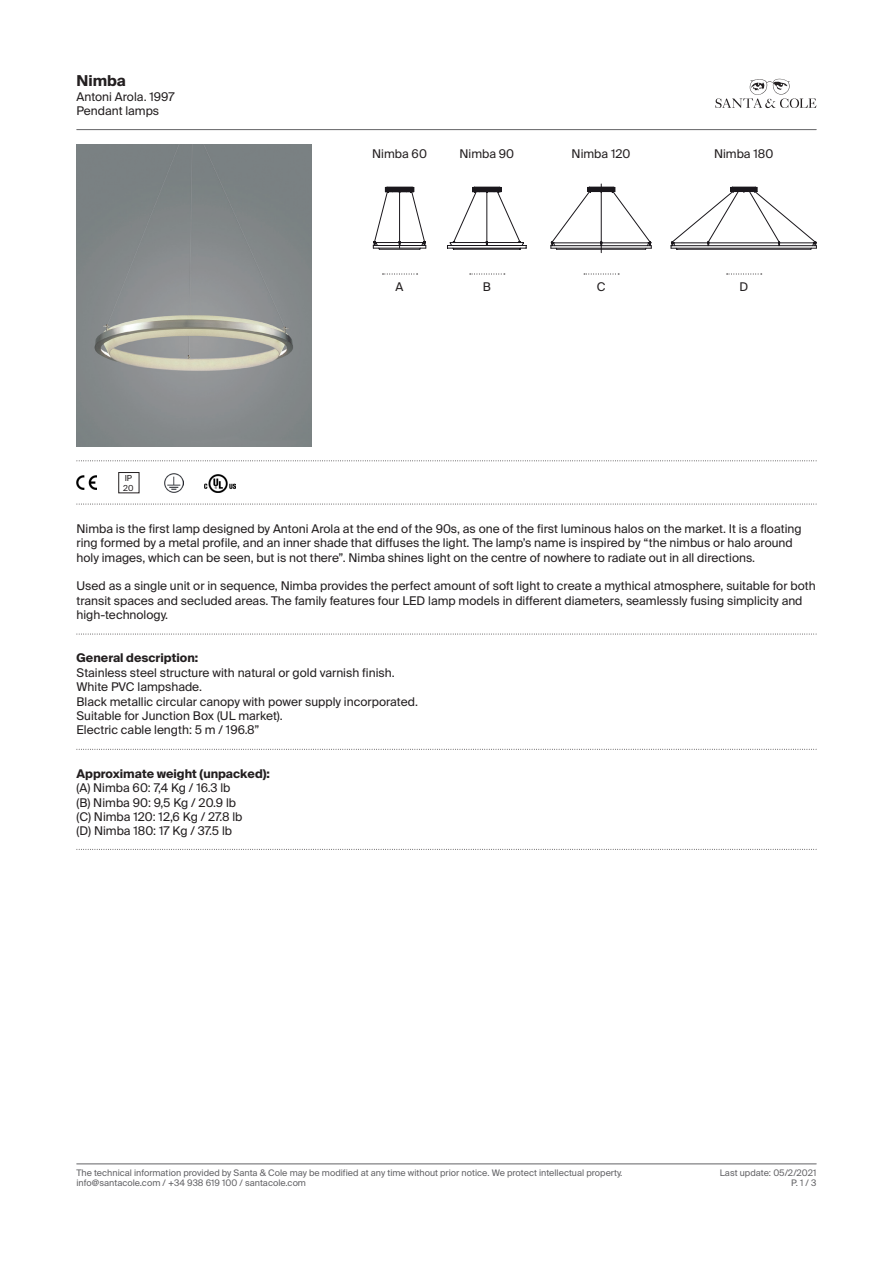
<style>
.page{position:relative;width:893px;height:1263px;background:#fff}
.page>*{position:absolute;margin:0;border:0;box-sizing:border-box;transform-origin:0 0}
.t1{font:700 15px "Suisse Intl";color:#231f20}
.t2{font:12px/14.4px "Suisse Intl";color:#231f20}
.t3{font:700 12px "Suisse Intl";color:#231f20}
.t4{font:9px "Suisse Intl";color:#636366}
.t5{font:8.25px "Suisse Intl";color:#231f20}
.s1{font-weight:700}
</style>
<div class="page">
<svg style="left:715px;top:79px;width:101px;height:29px"></svg>
<hr style="left:77px;top:129px;width:739px;height:1px;background:#636366">
<hr style="left:77px;top:1163px;width:739px;height:1px;background:#636366">
<svg style="left:77px;top:460px;width:740px;height:1px"></svg>
<svg style="left:77px;top:504px;width:740px;height:1px"></svg>
<svg style="left:77px;top:749px;width:740px;height:1px"></svg>
<svg style="left:77px;top:634px;width:740px;height:1px"></svg>
<svg style="left:77px;top:849px;width:740px;height:1px"></svg>
<img style="left:77px;top:475px;width:19px;height:14px">
<img style="left:165px;top:474px;width:18px;height:18px">
<img style="left:205px;top:474px;width:30px;height:19px">
<img style="left:77px;top:144px;width:234px;height:302px">
<svg style="left:382px;top:274px;width:36px;height:1px"></svg>
<svg style="left:470px;top:274px;width:35px;height:1px"></svg>
<svg style="left:584px;top:274px;width:35px;height:1px"></svg>
<svg style="left:727px;top:274px;width:35px;height:1px"></svg>
<svg style="left:671px;top:187px;width:146px;height:63px"></svg>
<hr style="left:601px;top:184px;width:1px;height:69px;background:#1a171c">
<svg style="left:551px;top:187px;width:101px;height:63px"></svg>
<svg style="left:447px;top:187px;width:79px;height:62px"></svg>
<svg style="left:373px;top:187px;width:54px;height:63px"></svg>
<p class="t1" style="left:77px;top:72px;width:51px">Nimba</p>
<p class="t2" style="left:77px;top:89px;width:100px">Antoni Arola. 1997<br>Pendant lamps</p>
<p class="t5" style="left:125px;top:473px;width:9px">IP</p>
<p class="t5" style="left:123px;top:483px;width:12px">20</p>
<p class="t2" style="left:372px;top:147px;width:56px">Nimba 60</p>
<p class="t2" style="left:459px;top:147px;width:56px">Nimba 90</p>
<p class="t2" style="left:572px;top:147px;width:60px">Nimba 120</p>
<p class="t2" style="left:714px;top:147px;width:61px">Nimba 180</p>
<p class="t2" style="left:396px;top:280px;width:9px">A</p>
<p class="t2" style="left:483px;top:280px;width:10px">B</p>
<p class="t2" style="left:597px;top:280px;width:10px">C</p>
<p class="t2" style="left:739px;top:280px;width:10px">D</p>
<p class="t2" style="left:77px;top:521px;width:727px">Nimba is the first lamp designed by Antoni Arola at the end of the 90s, as one of the first luminous halos on the market. It is a floating ring formed by a metal profile, and an inner shade that diffuses the light. The lamp’s name is inspired by “the nimbus or halo around holy images, which can be seen, but is not there”. Nimba shines light on the centre of nowhere to radiate out in all directions.</p>
<p class="t2" style="left:77px;top:579px;width:741px">Used as a single unit or in sequence, Nimba provides the perfect amount of soft light to create a mythical atmosphere, suitable for both transit spaces and secluded areas. The family features four LED lamp models in different diameters, seamlessly fusing simplicity and high-technology.</p>
<p class="t2" style="left:77px;top:651px;width:320px"><span class="s1">General description:<br></span>Stainless steel structure with natural or gold varnish finish.</p>
<p class="t2" style="left:77px;top:680px;width:127px">White PVC lampshade.</p>
<p class="t2" style="left:77px;top:694px;width:343px">Black metallic circular canopy with power supply incorporated.</p>
<p class="t2" style="left:77px;top:709px;width:208px">Suitable for Junction Box (UL market).</p>
<p class="t2" style="left:77px;top:723px;width:184px">Electric cable length: 5 m / 196.8”</p>
<p class="t3" style="left:77px;top:766px;width:195px">Approximate weight (unpacked):</p>
<p class="t2" style="left:77px;top:781px;width:155px">(A) Nimba 60: 7,4 Kg / 16.3 lb</p>
<p class="t2" style="left:77px;top:795px;width:161px">(B) Nimba 90: 9,5 Kg / 20.9 lb</p>
<p class="t2" style="left:77px;top:809px;width:167px">(C) Nimba 120: 12,6 Kg / 27.8 lb</p>
<p class="t2" style="left:77px;top:824px;width:157px">(D) Nimba 180: 17 Kg / 37.5 lb</p>
<p class="t4" style="left:77px;top:1167px;width:547px">The technical information provided by Santa &amp; Cole may be modified at any time without prior notice. We protect intellectual property.</p>
<p class="t4" style="left:720px;top:1167px;width:98px">Last update: 05/2/2021</p>
<p class="t4" style="left:77px;top:1178px;width:231px">info@santacole.com / +34 938 619 100 / santacole.com</p>
<p class="t4" style="left:791px;top:1178px;width:27px">P. 1 / 3</p>
</div>
